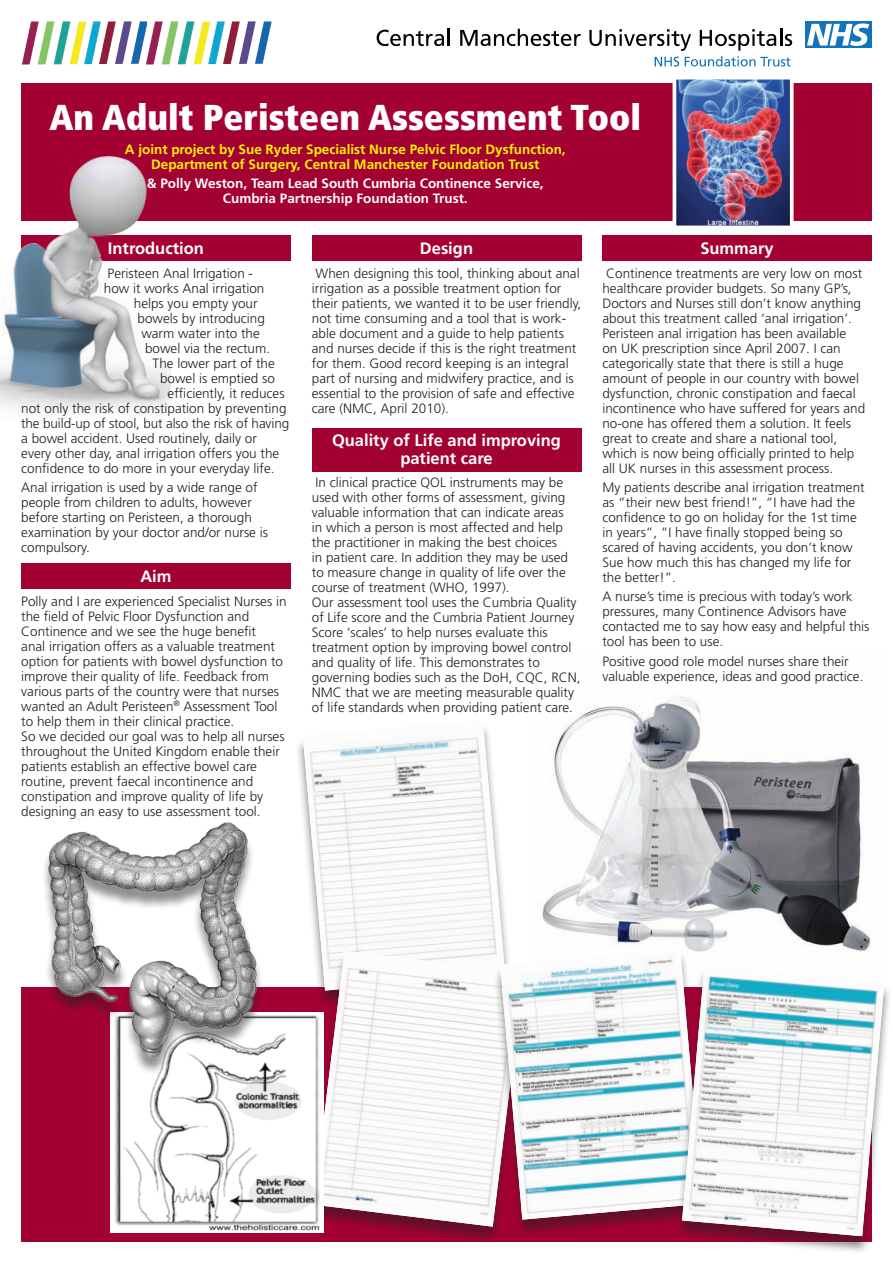
<style>
.page{position:relative;width:893px;height:1263px;background:#fff}
.page>*{position:absolute;margin:0;border:0;box-sizing:border-box;transform-origin:0 0}
.t1{font:900 condensed 36px "Frutiger";color:#fff}
.t2{font:700 16.5px/18px "Frutiger";color:#fff;text-align:center}
.t3{font:300 13.5px/15px "Frutiger";color:#231f20}
.t4{font:700 13.5px/15px "Frutiger";color:#fff101;text-align:center}
.t5{font:700 13.5px/15px "Frutiger";color:#fff;text-align:center}
</style>
<div class="page">
<div style="left:21px;top:235px;width:270px;height:26px;background:#a40133"></div>
<div style="left:21px;top:563px;width:270px;height:26px;background:#a40133"></div>
<div style="left:312px;top:235px;width:269px;height:26px;background:#a40133"></div>
<div style="left:312px;top:429px;width:269px;height:43px;background:#a40133"></div>
<div style="left:602px;top:235px;width:270px;height:26px;background:#a40133"></div>
<img style="left:540px;top:696px;width:331px;height:256px">
<div style="left:21px;top:987px;width:851px;height:255px;background:#a40133"></div>
<img style="left:21px;top:21px;width:250px;height:44px">
<div style="left:805px;top:21px;width:67px;height:27px;background:#1073bb"></div>
<svg style="left:807px;top:23px;width:62px;height:23px"></svg>
<svg style="left:377px;top:29px;width:73px;height:17px"></svg>
<svg style="left:460px;top:29px;width:121px;height:17px"></svg>
<svg style="left:589px;top:29px;width:203px;height:38px"></svg>
<div style="left:21px;top:84px;width:851px;height:137px;background:#a40133"></div>
<div style="left:294px;top:722px;width:218px;height:286px;background:#231f20;opacity:.5"></div>
<img style="left:303px;top:722px;width:202px;height:268px">
<div style="left:305px;top:953px;width:226px;height:291px;background:#231f20;opacity:.5"></div>
<img style="left:313px;top:951px;width:179px;height:276px">
<div style="left:492px;top:951px;width:217px;height:286px;background:#231f20;opacity:.5"></div>
<img style="left:500px;top:949px;width:202px;height:270px">
<div style="left:674px;top:968px;width:217px;height:286px;background:#231f20;opacity:.5"></div>
<img style="left:682px;top:966px;width:202px;height:270px">
<img style="left:110px;top:1012px;width:214px;height:220px">
<img style="left:678px;top:81px;width:111px;height:143px">
<div style="left:673px;top:76px;width:121px;height:153px;border:4px solid #fff"></div>
<img style="left:0;top:156px;width:170px;height:255px">
<div style="left:40px;top:825px;width:224px;height:250px;background:#231f20;opacity:.5"></div>
<img style="left:40px;top:822px;width:251px;height:239px">
<h1 class="t1" style="left:49px;top:96px;width:593px">An Adult Peristeen Assessment Tool</h1>
<p class="t4" style="left:125px;top:141px;width:442px">A joint project by Sue Ryder Specialist Nurse Pelvic Floor Dysfunction,<br>Department of Surgery, Central Manchester Foundation Trust</p>
<p class="t5" style="left:147px;top:176px;width:398px">&amp; Polly Weston, Team Lead South Cumbria Continence Service,<br>Cumbria Partnership Foundation Trust.</p>
<p class="t2" style="left:108px;top:239px;width:97px">Introduction</p>
<p class="t3" style="left:108px;top:266px;width:147px">Peristeen Anal Irrigation -</p>
<p class="t3" style="left:104px;top:281px;width:162px">how it works Anal irrigation</p>
<p class="t3" style="left:134px;top:296px;width:125px">helps you empty your</p>
<p class="t3" style="left:138px;top:311px;width:129px">bowels by introducing</p>
<p class="t3" style="left:141px;top:326px;width:120px">warm water into the</p>
<p class="t3" style="left:145px;top:341px;width:127px">bowel via the rectum.</p>
<p class="t3" style="left:153px;top:356px;width:124px">The lower part of the</p>
<p class="t3" style="left:160px;top:371px;width:116px">bowel is emptied so</p>
<p class="t3" style="left:168px;top:386px;width:119px">efficiently, it reduces</p>
<p class="t3" style="left:21px;top:401px;width:267px">not only the risk of constipation by preventing</p>
<p class="t3" style="left:21px;top:416px;width:269px">the build-up of stool, but also the risk of having</p>
<p class="t3" style="left:21px;top:431px;width:237px">a bowel accident. Used routinely, daily or</p>
<p class="t3" style="left:21px;top:446px;width:260px">every other day, anal irrigation offers you the</p>
<p class="t3" style="left:21px;top:461px;width:255px">confidence to do more in your everyday life.</p>
<p class="t3" style="left:21px;top:480px;width:248px">Anal irrigation is used by a wide range of people from children to adults, however before starting on Peristeen, a thorough examination by your doctor and/or nurse is compulsory.</p>
<p class="t2" style="left:140px;top:567px;width:33px">Aim</p>
<p class="t3" style="left:21px;top:593px;width:267px">Polly and I are experienced Specialist Nurses in the field of Pelvic Floor Dysfunction and Continence and we see the huge benefit<br>anal irrigation offers as a valuable treatment option for patients with bowel dysfunction to improve their quality of life. Feedback from various parts of the country were that nurses wanted an Adult Peristeen<sup>®</sup> Assessment Tool to help them in their clinical practice.<br>So we decided our goal was to help all nurses throughout the United Kingdom enable their patients establish an effective bowel care routine, prevent faecal incontinence and constipation and improve quality of life by designing an easy to use assessment tool.</p>
<p class="t2" style="left:420px;top:239px;width:55px">Design</p>
<p class="t3" style="left:312px;top:266px;width:271px">When designing this tool, thinking about anal irrigation as a possible treatment option for their patients, we wanted it to be user friendly, not time consuming and a tool that is work&shy;able document and a guide to help patients and nurses decide if this is the right treatment for them. Good record keeping is an integral part of nursing and midwifery practice, and is essential to the provision of safe and effective care (NMC, April 2010).</p>
<p class="t2" style="left:332px;top:431px;width:230px">Quality of Life and improving patient care</p>
<p class="t3" style="left:312px;top:475px;width:270px">In clinical practice QOL instruments may be used with other forms of assessment, giving valuable information that can indicate areas<br>in which a person is most affected and help the practitioner in making the best choices<br>in patient care. In addition they may be used to measure change in quality of life over the course of treatment (WHO, 1997).<br>Our assessment tool uses the Cumbria Quality of Life score and the Cumbria Patient Journey Score ‘scales’ to help nurses evaluate this treatment option by improving bowel control and quality of life. This demonstrates to governing bodies such as the DoH, CQC, RCN, NMC that we are meeting measurable quality of life standards when providing patient care.</p>
<p class="t2" style="left:700px;top:239px;width:75px">Summary</p>
<p class="t3" style="left:602px;top:266px;width:264px">Continence treatments are very low on most healthcare provider budgets. So many GP’s, Doctors and Nurses still don’t know anything about this treatment called ‘anal irrigation’.<br>Peristeen anal irrigation has been available<br>on UK prescription since April 2007. I can categorically state that there is still a huge amount of people in our country with bowel dysfunction, chronic constipation and faecal incontinence who have suffered for years and no-one has offered them a solution. It feels great to create and share a national tool, which is now being officially printed to help all UK nurses in this assessment process.</p>
<p class="t3" style="left:602px;top:480px;width:264px">My patients describe anal irrigation treatment as “their new best friend!”, “I have had the confidence to go on holiday for the 1st time in years”, “I have finally stopped being so scared of having accidents, you don’t know Sue how much this has changed my life for the better!”.</p>
<p class="t3" style="left:602px;top:589px;width:269px">A nurse’s time is precious with today’s work pressures, many Continence Advisors have contacted me to say how easy and helpful this tool has been to use.</p>
<p class="t3" style="left:602px;top:653px;width:263px">Positive good role model nurses share their valuable experience, ideas and good practice.</p>
</div>
